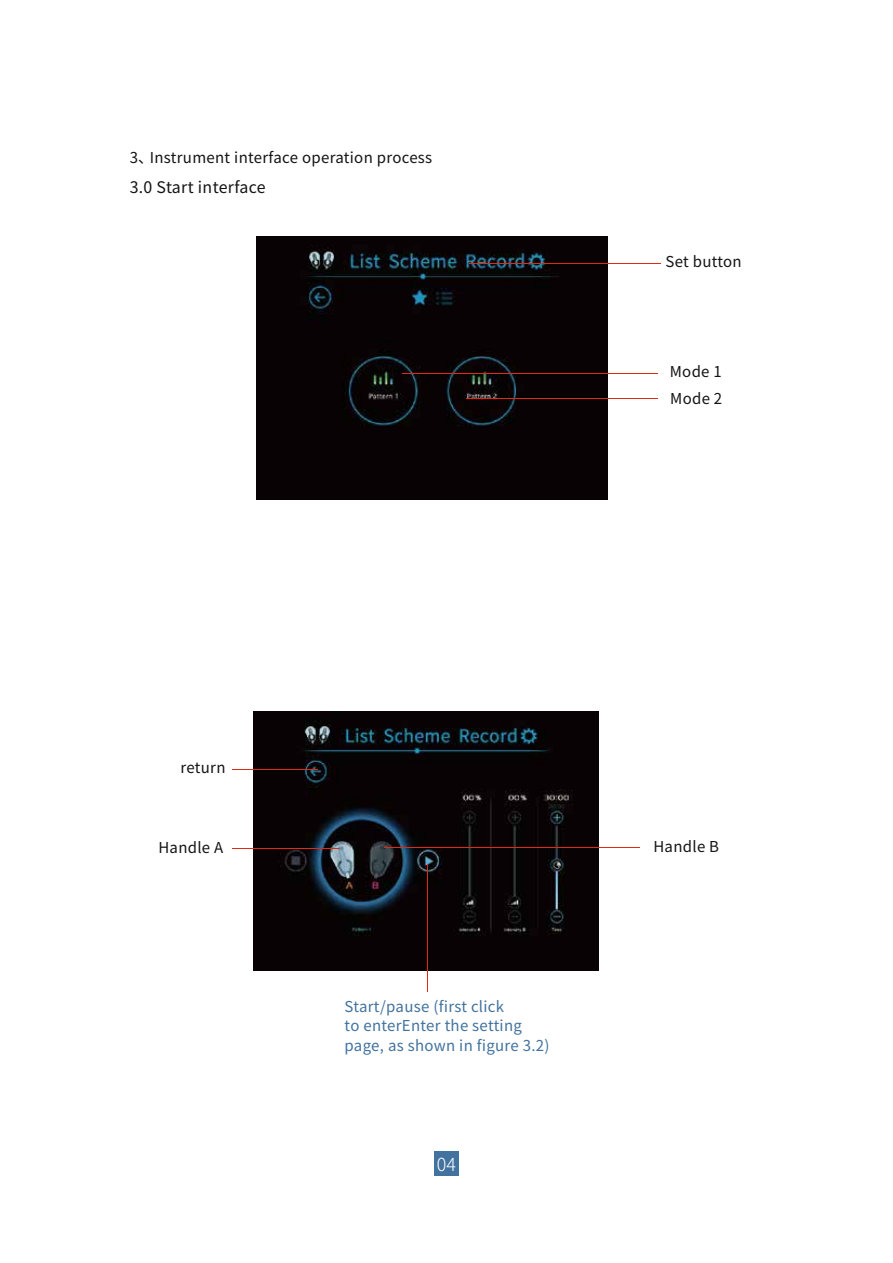
<style>
.page{position:relative;width:893px;height:1263px;background:#fff}
.page>*{position:absolute;margin:0;border:0;box-sizing:border-box;transform-origin:0 0}
.t1{font:300 18px "Source Han Sans CN";color:#fff}
.t2{font:15.9px "Source Han Sans SC";letter-spacing:.02em;color:#151414}
.t3{font:15px/26.5px "Source Han Sans SC";letter-spacing:.02em;color:#151414}
.t4{font:15px/19.5px "Source Han Sans SC";letter-spacing:.02em;color:#42729e}
</style>
<div class="page">
<img style="left:253px;top:711px;width:345px;height:259px">
<img style="left:257px;top:236px;width:351px;height:263px">
<hr style="left:403px;top:373px;width:255px;height:1px;background:#e42912">
<hr style="left:385px;top:847px;width:255px;height:1px;background:#e42912">
<hr style="left:427px;top:864px;width:1px;height:128px;background:#e42912">
<hr style="left:233px;top:848px;width:106px;height:1px;background:#e42912">
<hr style="left:233px;top:769px;width:85px;height:1px;background:#e42912">
<hr style="left:467px;top:398px;width:191px;height:1px;background:#e42912">
<hr style="left:469px;top:264px;width:191px;height:1px;background:#e42912">
<div style="left:434px;top:1152px;width:24px;height:24px;background:#42729e"></div>
<p class="t3" style="left:130px;top:145px;width:304px">3、Instrument interface operation process</p>
<p class="t2" style="left:130px;top:178px;width:138px">3.0 Start interface</p>
<p class="t3" style="left:180px;top:754px;width:47px">return</p>
<p class="t3" style="left:665px;top:248px;width:78px">Set button</p>
<p class="t3" style="left:670px;top:359px;width:54px">Mode 1<br>Mode 2</p>
<p class="t3" style="left:158px;top:835px;width:66px">Handle A</p>
<p class="t3" style="left:653px;top:833px;width:67px">Handle B</p>
<p class="t4" style="left:345px;top:997px;width:206px">Start/pause (first click<br>to enterEnter the setting page, as shown in figure 3.2)</p>
<p class="t1" style="left:437px;top:1154px;width:21px">04</p>
</div>
